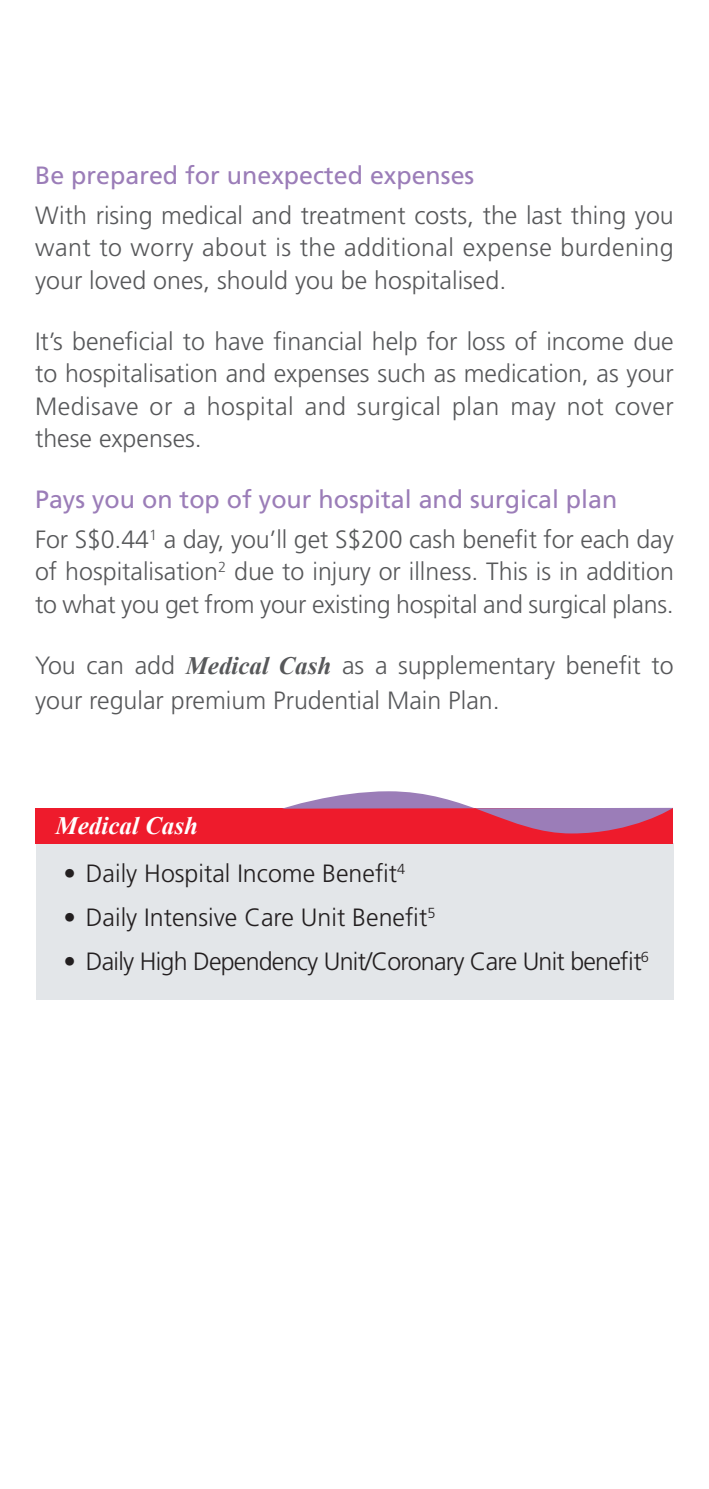
<style>
.page{position:relative;width:709px;height:1489px;background:#fff}
.page>*{position:absolute;margin:0;border:0;box-sizing:border-box;transform-origin:0 0}
.t1{font:300 25px/32.5px "Frutiger";color:#57585a}
.t2{font:300 25px "Frutiger";color:#231f20}
.t3{font:300 25px "Frutiger";letter-spacing:-.03em;color:#231f20}
.t4{font:25px "Frutiger";color:#9b7db8}
.t5{font:italic 700 25px "Times New Roman";color:#fff}
.s1{font-weight:400;color:#9b7db8}
.s2{font-family:"Times New Roman";font-weight:700;font-style:italic}
</style>
<div class="page">
<div style="left:36px;top:843px;width:637px;height:156px;background:#e3e6e9"></div>
<div style="left:35px;top:808px;width:637px;height:35px;background:#ee1b2c"></div>
<svg style="left:282px;top:791px;width:391px;height:42px"></svg>
<p class="t4" style="left:35px;top:161px;width:440px">Be prepared for unexpected expenses</p>
<p class="t1" style="left:35px;top:199px;width:640px;text-align:justify">With rising medical and treatment costs, the last thing you want to worry about is the additional expense burdening your loved ones, should you be hospitalised.</p>
<p class="t1" style="left:35px;top:325px;width:640px;text-align:justify">It’s beneficial to have financial help for loss of income due to hospitalisation and expenses such as medication, as your Medisave or a hospital and surgical plan may not cover these expenses.</p>
<p class="t1" style="left:35px;top:480px;width:640px;line-height:39.5px"><span class="s1">Pays you on top of your hospital and surgical plan<br></span>For S$0.44<sup>1</sup> a day, you’ll get S$200 cash benefit for each day</p>
<p class="t1" style="left:35px;top:556px;width:640px">of hospitalisation<sup>2</sup> due to injury or illness. This is in addition to what you get from your existing hospital and surgical plans.</p>
<p class="t1" style="left:35px;top:648px;width:640px;line-height:35px">You can add <span class="s2">Medical Cash</span> as a supplementary benefit to your regular premium Prudential Main Plan.</p>
<p class="t5" style="left:56px;top:808px;width:144px">Medical Cash</p>
<p class="t2" style="left:63px;top:859px;width:343px">• Daily Hospital Income Benefit<sup>4</sup></p>
<p class="t2" style="left:63px;top:903px;width:373px">• Daily Intensive Care Unit Benefit<sup>5</sup></p>
<p class="t3" style="left:63px;top:947px;width:587px">• Daily High Dependency Unit/Coronary Care Unit benefit<sup>6</sup></p>
</div>
